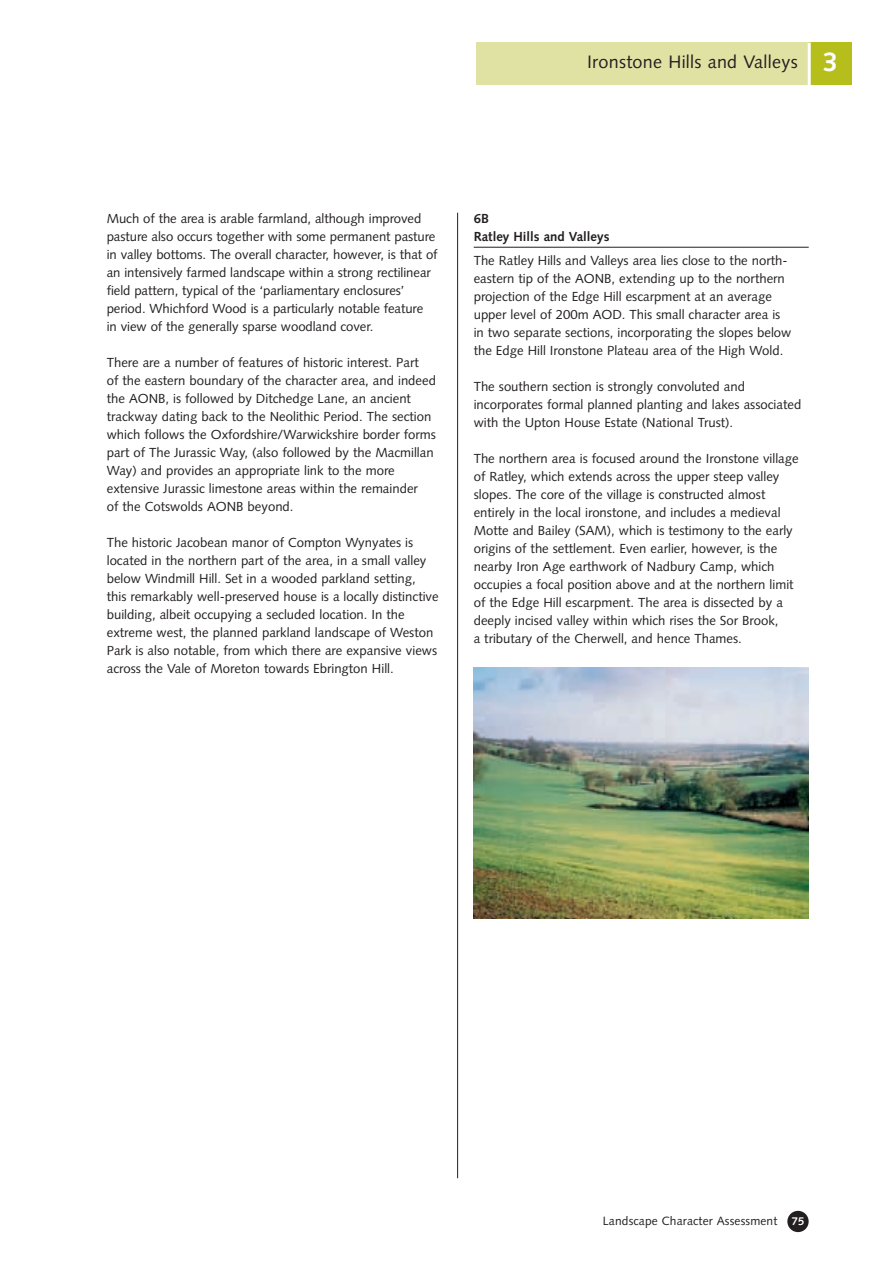
<style>
.page{position:relative;width:893px;height:1262px;background:#fff}
.page>*{position:absolute;margin:0;border:0;box-sizing:border-box;transform-origin:0 0}
.t1{font:18px "Syntax";letter-spacing:.015em;color:#231f20}
.t2{font:13.2px/18px "Syntax";color:#231f20}
.t3{font:700 13.2px/18px "Syntax";color:#231f20}
.t4{font:12px "Syntax";letter-spacing:.01em;color:#231f20}
.s1{font-weight:700;font-size:27px;color:#fff}
.s2{font-weight:700;font-size:11.25px;color:#fff}
</style>
<div class="page">
<div style="left:476px;top:43px;width:332px;height:42px;background:#e0e2a4"></div>
<div style="left:808px;top:43px;width:43px;height:42px;background:#b6be1b"></div>
<hr style="left:807px;top:43px;width:3px;height:42px;background:#fff">
<div style="left:787px;top:1210px;width:21px;height:22px;background:#231f20;border-radius:50%"></div>
<hr style="left:473px;top:247px;width:335px;height:1px;background:#231f20">
<hr style="left:457px;top:213px;width:1px;height:965px;background:#231f20">
<img style="left:473px;top:668px;width:335px;height:250px">
<h1 class="t1" style="left:587px;top:54px;width:252px">Ironstone Hills and Valleys <span class="s1">3</span></h1>
<p class="t2" style="left:107px;top:210px;width:332px">Much of the area is arable farmland, although improved pasture also occurs together with some permanent pasture in valley bottoms. The overall character, however, is that of an intensively farmed landscape within a strong rectilinear field pattern, typical of the ‘parliamentary enclosures’ period. Whichford Wood is a particularly notable feature<br>in view of the generally sparse woodland cover.</p>
<p class="t2" style="left:107px;top:354px;width:331px">There are a number of features of historic interest. Part<br>of the eastern boundary of the character area, and indeed the AONB, is followed by Ditchedge Lane, an ancient trackway dating back to the Neolithic Period. The section which follows the Oxfordshire/Warwickshire border forms part of The Jurassic Way, (also followed by the Macmillan Way) and provides an appropriate link to the more extensive Jurassic limestone areas within the remainder<br>of the Cotswolds AONB beyond.</p>
<p class="t2" style="left:107px;top:534px;width:333px">The historic Jacobean manor of Compton Wynyates is located in the northern part of the area, in a small valley below Windmill Hill. Set in a wooded parkland setting, this remarkably well-preserved house is a locally distinctive building, albeit occupying a secluded location. In the extreme west, the planned parkland landscape of Weston Park is also notable, from which there are expansive views across the Vale of Moreton towards Ebrington Hill.</p>
<p class="t3" style="left:473px;top:210px;width:137px">6B<br>Ratley Hills and Valleys</p>
<p class="t2" style="left:473px;top:253px;width:319px">The Ratley Hills and Valleys area lies close to the north&shy;eastern tip of the AONB, extending up to the northern projection of the Edge Hill escarpment at an average upper level of 200m AOD. This small character area is in two separate sections, incorporating the slopes below the Edge Hill Ironstone Plateau area of the High Wold.</p>
<p class="t2" style="left:473px;top:379px;width:329px">The southern section is strongly convoluted and incorporates formal planned planting and lakes associated with the Upton House Estate (National Trust).</p>
<p class="t2" style="left:473px;top:451px;width:326px">The northern area is focused around the Ironstone village of Ratley, which extends across the upper steep valley slopes. The core of the village is constructed almost entirely in the local ironstone, and includes a medieval Motte and Bailey (SAM), which is testimony to the early origins of the settlement. Even earlier, however, is the nearby Iron Age earthwork of Nadbury Camp, which occupies a focal position above and at the northern limit of the Edge Hill escarpment. The area is dissected by a deeply incised valley within which rises the Sor Brook,<br>a tributary of the Cherwell, and hence Thames.</p>
<p class="t4" style="left:602px;top:1216px;width:203px">Landscape Character Assessment <span class="s2">75</span></p>
</div>
